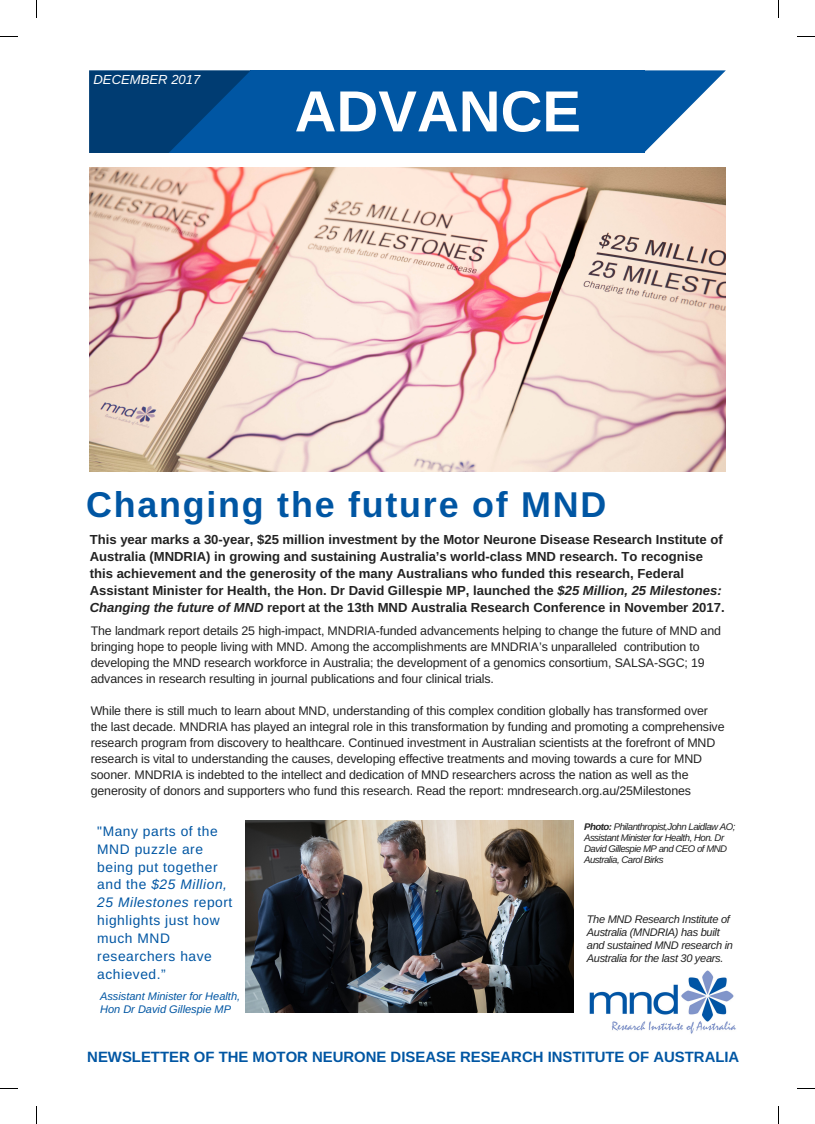
<style>
.page{position:relative;width:815px;height:1124px;background:#fff}
.page>*{position:absolute;margin:0;border:0;box-sizing:border-box;transform-origin:0 0}
.t1{font:700 57.88px "Arimo";color:#fff}
.t2{font:700 35.88px "Arimo";letter-spacing:.05em;color:#0056a3}
.t3{font:700 14.88px "Arimo";color:#0056a3}
.t4{font:13.75px/17.9px "Arimo";letter-spacing:.04em;color:#0056a3}
.t5{font:700 13.12px/16.9px "Arimo";color:#222}
.t6{font:italic 13.12px "Arimo";color:#fff}
.t7{font:12.38px/16px "Arimo";letter-spacing:-.01em;color:#222}
.t8{font:italic 11px/13.1px "Arimo";letter-spacing:-.025em;color:#222}
.t9{font:italic 11px/13.1px "Arimo";color:#0056a3}
.t10{font:italic 9.62px/11.2px "Arimo";letter-spacing:-.05em;color:#222}
.s1{font-weight:400;font-size:51.12px;color:#a8a8a8}
.s2{font-style:italic}
.s3{font-weight:700}
</style>
<div class="page">
<img style="left:589px;top:970px;width:147px;height:64px">
<div style="left:250px;top:70px;width:394px;height:82px;background:#0056a3"></div>
<svg style="left:644px;top:70px;width:82px;height:82px"></svg>
<svg style="left:89px;top:70px;width:162px;height:82px;background:#01437e"></svg>
<img style="left:90px;top:167px;width:636px;height:304px">
<img style="left:246px;top:820px;width:328px;height:192px">
<svg style="left:36px;top:0;width:1px;height:18px"></svg>
<svg style="left:0;top:36px;width:18px;height:1px"></svg>
<svg style="left:778px;top:0;width:1px;height:18px"></svg>
<svg style="left:797px;top:36px;width:18px;height:1px"></svg>
<svg style="left:778px;top:1106px;width:1px;height:17px"></svg>
<svg style="left:36px;top:1106px;width:1px;height:17px"></svg>
<p class="t6" style="left:94px;top:73px;width:108px">DECEMBER 2017</p>
<h1 class="t1" style="left:141px;top:71px;width:416px">ADVAN<span class="s1">AD</span>C<span class="s1">V</span>E<span class="s1">ANCE</span></h1>
<h1 class="t1" style="left:295px;top:79px;width:288px">ADVANCE</h1>
<h2 class="t2" style="left:86px;top:484px;width:522px">Changing the future of MND</h2>
<p class="t5" style="left:90px;top:531px;width:636px">This year marks a 30-year, $25 million investment by the Motor Neurone Disease Research Institute of Australia (MNDRIA) in growing and sustaining Australia’s world-class MND research. To recognise this achievement and the generosity of the many Australians who funded this research, Federal Assistant Minister for Health, the Hon. Dr David Gillespie MP, launched the <span class="s2">$25 Million, 25 Milestones:<br>Changing the future of MND</span> report at the 13th MND Australia Research Conference in November 2017.</p>
<p class="t7" style="left:91px;top:622px;width:632px">The landmark report details 25 high-impact, MNDRIA-funded advancements helping to change the future of MND and bringing hope to people living with MND. Among the accomplishments are MNDRIA’s unparalleled contribution to developing the MND research workforce in Australia; the development of a genomics consortium, SALSA-SGC; 19 advances in research resulting in journal publications and four clinical trials.</p>
<p class="t7" style="left:91px;top:702px;width:635px">While there is still much to learn about MND, understanding of this complex condition globally has transformed over the last decade. MNDRIA has played an integral role in this transformation by funding and promoting a comprehensive research program from discovery to healthcare. Continued investment in Australian scientists at the forefront of MND research is vital to understanding the causes, developing effective treatments and moving towards a cure for MND sooner. MNDRIA is indebted to the intellect and dedication of MND researchers across the nation as well as the generosity of donors and supporters who fund this research. Read the report: mndresearch.org.au/25Milestones</p>
<p class="t4" style="left:97px;top:822px;width:137px">"Many parts of the<br>MND puzzle are being put together and the <span class="s2">$25 Million,<br>25 Milestones</span> report highlights just how much MND researchers have achieved.”</p>
<p class="t9" style="left:100px;top:989px;width:142px">Assistant Minister for Health,<br>Hon Dr David Gillespie MP</p>
<p class="t10" style="left:584px;top:820px;width:153px"><span class="s3">Photo:</span> Philanthropist,John Laidlaw AO; Assistant Minister for Health, Hon. Dr David Gillespie MP and CEO of MND Australia, Carol Birks</p>
<p class="t8" style="left:587px;top:912px;width:148px">The MND Research Institute of<br>Australia (MNDRIA) has built and sustained MND research in<br>Australia for the last 30 years.</p>
<p class="t3" style="left:87px;top:1048px;width:654px">NEWSLETTER OF THE MOTOR NEURONE DISEASE RESEARCH INSTITUTE OF AUSTRALIA</p>
</div>
